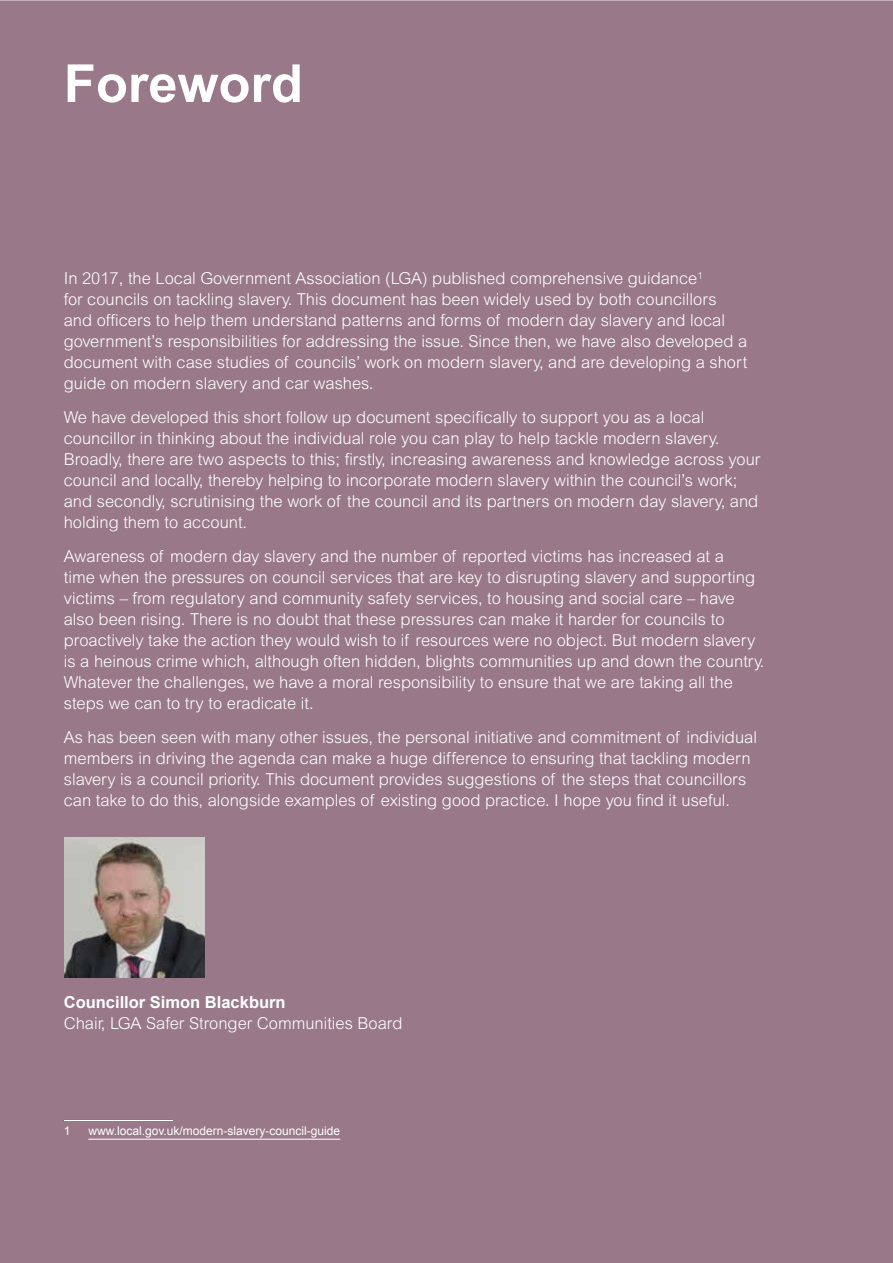
<style>
.page{position:relative;width:893px;height:1263px;background:#fff}
.page>*{position:absolute;margin:0;border:0;box-sizing:border-box;transform-origin:0 0}
.t1{font:700 52.5px "Arial";color:#fff}
.t2{font:300 16.5px/21px "Arial MT Std";color:#fff}
.t3{font:700 16.5px "Arial";color:#fff}
.t4{font:12px "Arial";color:#fff}
</style>
<div class="page">
<div style="left:0;top:1px;width:893px;height:1262px;background:#987889"></div>
<hr style="left:88px;top:1139px;width:252px;height:1px;background:#fff">
<img style="left:65px;top:838px;width:139px;height:140px">
<hr style="left:64px;top:1120px;width:108px;height:1px;background:#fff">
<h1 class="t1" style="left:64px;top:49px;width:241px">Foreword</h1>
<p class="t2" style="left:64px;top:268px;width:685px">In 2017, the Local Government Association (LGA) published comprehensive guidance<sup>1<br></sup>for councils on tackling slavery. This document has been widely used by both councillors and officers to help them understand patterns and forms of modern day slavery and local government’s responsibilities for addressing the issue. Since then, we have also developed a document with case studies of councils’ work on modern slavery, and are developing a short guide on modern slavery and car washes.</p>
<p class="t2" style="left:64px;top:407px;width:698px">We have developed this short follow up document specifically to support you as a local councillor in thinking about the individual role you can play to help tackle modern slavery.<br>Broadly, there are two aspects to this; firstly, increasing awareness and knowledge across your council and locally, thereby helping to incorporate modern slavery within the council’s work; and secondly, scrutinising the work of the council and its partners on modern day slavery, and holding them to account.</p>
<p class="t2" style="left:64px;top:545px;width:702px">Awareness of modern day slavery and the number of reported victims has increased at a<br>time when the pressures on council services that are key to disrupting slavery and supporting victims – from regulatory and community safety services, to housing and social care – have also been rising. There is no doubt that these pressures can make it harder for councils to proactively take the action they would wish to if resources were no object. But modern slavery is a heinous crime which, although often hidden, blights communities up and down the country.<br>Whatever the challenges, we have a moral responsibility to ensure that we are taking all the steps we can to try to eradicate it.</p>
<p class="t2" style="left:64px;top:726px;width:695px">As has been seen with many other issues, the personal initiative and commitment of individual members in driving the agenda can make a huge difference to ensuring that tackling modern slavery is a council priority. This document provides suggestions of the steps that councillors can take to do this, alongside examples of existing good practice. I hope you find it useful.</p>
<p class="t3" style="left:64px;top:991px;width:223px">Councillor Simon Blackburn</p>
<p class="t2" style="left:64px;top:1013px;width:340px">Chair, LGA Safer Stronger Communities Board</p>
<p class="t4" style="left:64px;top:1123px;width:8px">1</p>
<p class="t4" style="left:88px;top:1123px;width:253px">www.local.gov.uk/modern-slavery-council-guide</p>
</div>
